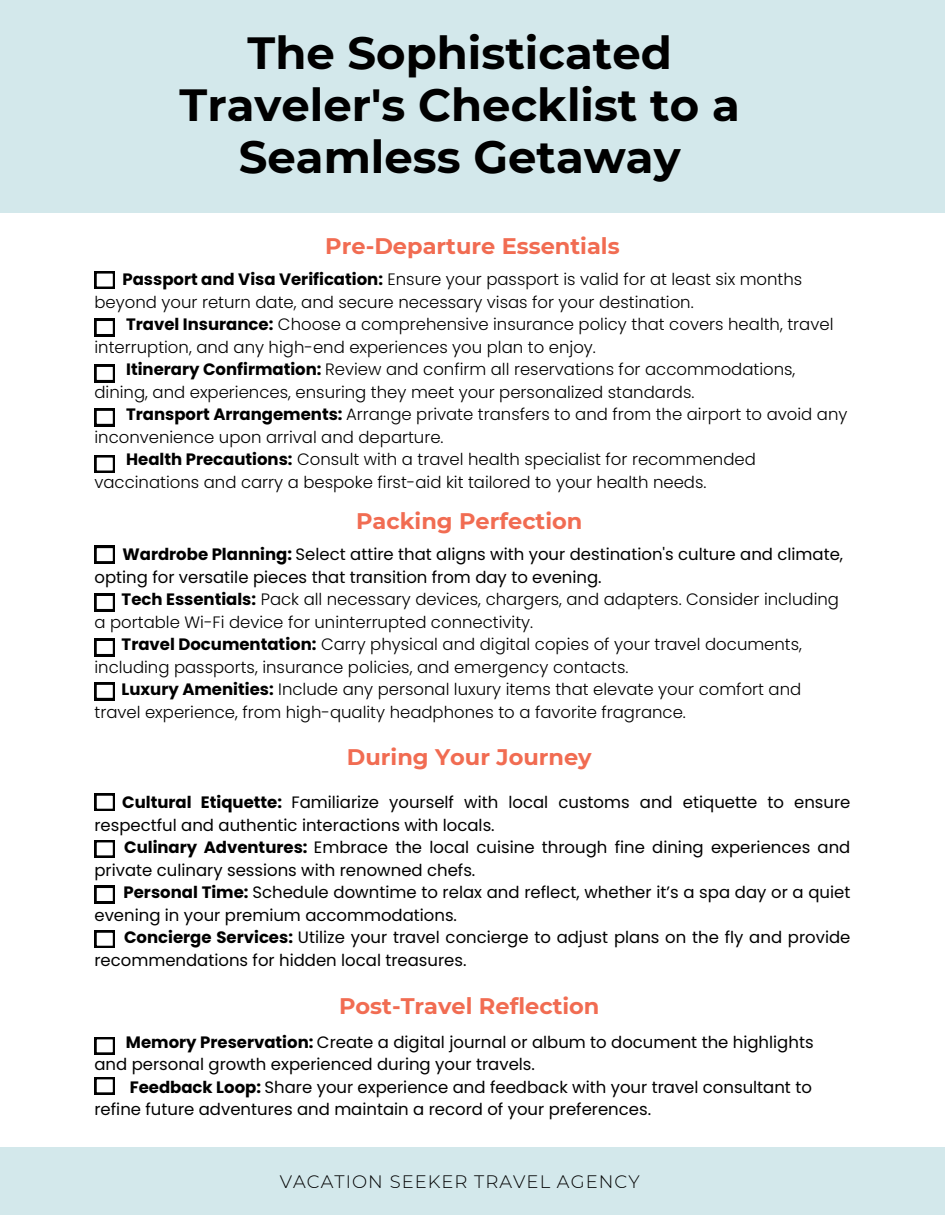
<style>
.page{position:relative;width:945px;height:1215px;background:#fff}
.page>*{position:absolute;margin:0;border:0;box-sizing:border-box;transform-origin:0 0}
.t1{font:700 45px/51.8px "Montserrat";color:#000;text-align:center}
.t2{font:700 22.5px "Montserrat";color:#f16c52}
.t3{font:300 18px "Montserrat";letter-spacing:.06em;color:#000}
.t4{font:300 16.5px/22.5px "Poppins";color:#000}
.t5{font:16.5px/22.5px "Poppins";color:#000}
.s1{font-weight:700}
</style>
<div class="page">
<div style="left:0;top:0;width:945px;height:213px;background:#d3e8eb"></div>
<div style="left:94px;top:271px;width:21px;height:18px;background:#000"></div>
<svg style="left:96px;top:273px;width:17px;height:14px"></svg>
<div style="left:0;top:1148px;width:945px;height:67px;background:#d3e8eb"></div>
<div style="left:94px;top:319px;width:21px;height:17px;background:#000"></div>
<svg style="left:96px;top:321px;width:17px;height:13px"></svg>
<div style="left:94px;top:365px;width:21px;height:17px;background:#000"></div>
<svg style="left:96px;top:367px;width:17px;height:13px"></svg>
<div style="left:94px;top:409px;width:21px;height:17px;background:#000"></div>
<svg style="left:96px;top:410px;width:17px;height:14px"></svg>
<div style="left:94px;top:455px;width:21px;height:18px;background:#000"></div>
<svg style="left:96px;top:457px;width:17px;height:14px"></svg>
<div style="left:94px;top:546px;width:21px;height:17px;background:#000"></div>
<svg style="left:96px;top:548px;width:17px;height:14px"></svg>
<div style="left:94px;top:594px;width:21px;height:17px;background:#000"></div>
<svg style="left:96px;top:596px;width:17px;height:13px"></svg>
<div style="left:94px;top:639px;width:21px;height:17px;background:#000"></div>
<svg style="left:96px;top:641px;width:17px;height:13px"></svg>
<div style="left:94px;top:683px;width:21px;height:17px;background:#000"></div>
<svg style="left:96px;top:684px;width:17px;height:14px"></svg>
<div style="left:94px;top:793px;width:21px;height:18px;background:#000"></div>
<svg style="left:96px;top:795px;width:17px;height:14px"></svg>
<div style="left:94px;top:840px;width:21px;height:18px;background:#000"></div>
<svg style="left:96px;top:842px;width:17px;height:14px"></svg>
<div style="left:94px;top:886px;width:21px;height:17px;background:#000"></div>
<svg style="left:96px;top:888px;width:17px;height:13px"></svg>
<div style="left:94px;top:931px;width:21px;height:17px;background:#000"></div>
<svg style="left:96px;top:932px;width:17px;height:14px"></svg>
<div style="left:94px;top:1077px;width:21px;height:18px;background:#000"></div>
<svg style="left:96px;top:1079px;width:17px;height:14px"></svg>
<div style="left:94px;top:1037px;width:21px;height:18px;background:#000"></div>
<svg style="left:96px;top:1039px;width:17px;height:14px"></svg>
<p class="t1" style="left:180px;top:27px;width:562px">The Sophisticated<br>Traveler's Checklist to a<br>Seamless Getaway</p>
<p class="t2" style="left:325px;top:233px;width:296px">Pre-Departure Essentials</p>
<p class="t4" style="left:94px;top:268px;width:709px;text-indent:28px"><span class="s1">Passport and Visa Verification:</span> Ensure your passport is valid for at least six months beyond your return date, and secure necessary visas for your destination.</p>
<p class="t4" style="left:94px;top:313px;width:740px;text-indent:32px"><span class="s1">Travel Insurance:</span> Choose a comprehensive insurance policy that covers health, travel interruption, and any high-end experiences you plan to enjoy.</p>
<p class="t4" style="left:94px;top:358px;width:703px;text-indent:32px"><span class="s1">Itinerary Confirmation:</span> Review and confirm all reservations for accommodations, dining, and experiences, ensuring they meet your personalized standards.</p>
<p class="t4" style="left:94px;top:403px;width:754px;text-indent:32px"><span class="s1">Transport Arrangements:</span> Arrange private transfers to and from the airport to avoid any inconvenience upon arrival and departure.</p>
<p class="t4" style="left:94px;top:448px;width:663px;text-indent:32px"><span class="s1">Health Precautions:</span> Consult with a travel health specialist for recommended vaccinations and carry a bespoke first-aid kit tailored to your health needs.</p>
<p class="t2" style="left:356px;top:507px;width:228px">Packing Perfection</p>
<p class="t5" style="left:94px;top:543px;width:750px;text-indent:28px"><span class="s1">Wardrobe Planning:</span> Select attire that aligns with your destination's culture and climate, opting for versatile pieces that transition from day to evening.</p>
<p class="t4" style="left:94px;top:588px;width:746px;text-indent:27px"><span class="s1">Tech Essentials:</span> Pack all necessary devices, chargers, and adapters. Consider including a portable Wi-Fi device for uninterrupted connectivity.</p>
<p class="t4" style="left:94px;top:633px;width:709px;text-indent:27px"><span class="s1">Travel Documentation:</span> Carry physical and digital copies of your travel documents, including passports, insurance policies, and emergency contacts.</p>
<p class="t4" style="left:94px;top:678px;width:708px;text-indent:27px"><span class="s1">Luxury Amenities:</span> Include any personal luxury items that elevate your comfort and travel experience, from high-quality headphones to a favorite fragrance.</p>
<p class="t2" style="left:347px;top:743px;width:246px">During Your Journey</p>
<p class="t5" style="left:94px;top:791px;width:758px;text-indent:28px"><span class="s1">Cultural Etiquette:</span> Familiarize yourself with local customs and etiquette to ensure respectful and authentic interactions with locals.</p>
<p class="t5" style="left:94px;top:836px;width:757px;text-indent:30px"><span class="s1">Culinary Adventures:</span> Embrace the local cuisine through fine dining experiences and private culinary sessions with renowned chefs.</p>
<p class="t5" style="left:94px;top:881px;width:757px;text-indent:29px"><span class="s1">Personal Time:</span> Schedule downtime to relax and reflect, whether it’s a spa day or a quiet evening in your premium accommodations.</p>
<p class="t5" style="left:94px;top:926px;width:757px;text-indent:30px"><span class="s1">Concierge Services:</span> Utilize your travel concierge to adjust plans on the fly and provide recommendations for hidden local treasures.</p>
<p class="t2" style="left:339px;top:992px;width:262px">Post-Travel Reflection</p>
<p class="t5" style="left:94px;top:1031px;width:721px;text-indent:31px"><span class="s1">Memory Preservation:</span> Create a digital journal or album to document the highlights and personal growth experienced during your travels.</p>
<p class="t5" style="left:94px;top:1076px;width:719px;text-indent:35px"><span class="s1">Feedback Loop:</span> Share your experience and feedback with your travel consultant to refine future adventures and maintain a record of your preferences.</p>
<p class="t3" style="left:280px;top:1171px;width:361px">VACATION SEEKER TRAVEL AGENCY</p>
</div>
